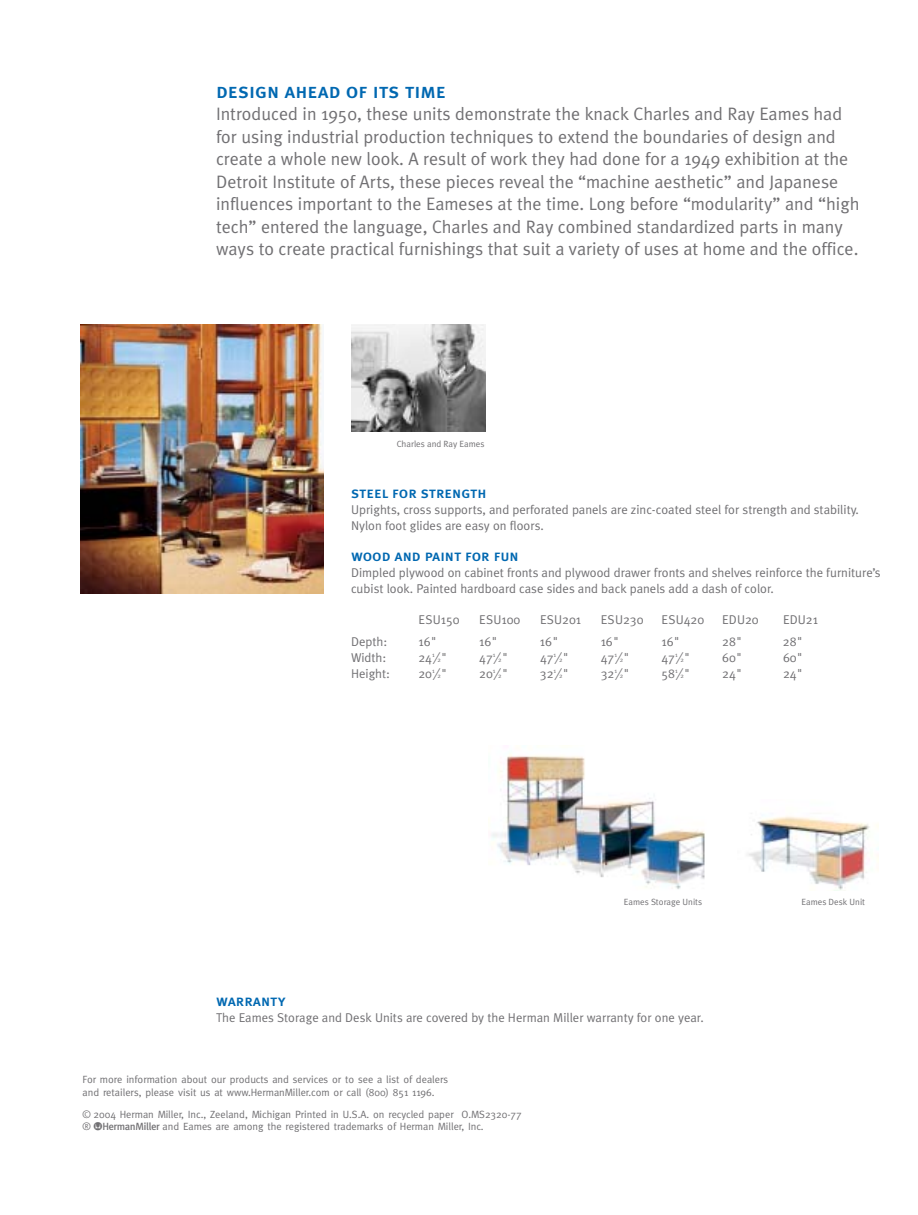
<style>
.page{position:relative;width:918px;height:1215px;background:#fff}
.page>*{position:absolute;margin:0;border:0;box-sizing:border-box;transform-origin:0 0}
.t1{font:21px "Meta Plus Medium Caps";color:#0068b1}
.t2{font:18px/22.5px "Meta Plus Normal";color:#717073}
.t3{font:15.75px "Meta Plus Medium Caps";color:#0068b1}
.t4{font:12.75px/15.8px "Meta Plus Normal";color:#717073}
.t5{font:10.5px/12.8px "Meta";color:#717073}
.t6{font:9px "Meta Plus Normal";color:#717073}
.s1{font-size:6.3px}
.s2{font-family:"Meta Plus Normal"}
.s3{font-family:"Herman Miller Logo Micro"}
</style>
<div class="page">
<img style="left:81px;top:324px;width:243px;height:270px">
<img style="left:351px;top:324px;width:135px;height:108px">
<img style="left:491px;top:754px;width:214px;height:135px">
<img style="left:748px;top:816px;width:130px;height:74px">
<h1 class="t1" style="left:216px;top:78px;width:232px">design ahead of its time</h1>
<p class="t2" style="left:216px;top:104px;width:645px">Introduced in 1950, these units demonstrate the knack Charles and Ray Eames had for using industrial production techniques to extend the boundaries of design and create a whole new look. A result of work they had done for a 1949 exhibition at the Detroit Institute of Arts, these pieces reveal the “machine aesthetic” and Japanese influences important to the Eameses at the time. Long before “modularity” and “high tech” entered the language, Charles and Ray combined standardized parts in many ways to create practical furnishings that suit a variety of uses at home and the office.</p>
<p class="t6" style="left:397px;top:440px;width:89px">Charles and Ray Eames</p>
<p class="t3" style="left:351px;top:484px;width:137px">steel for strength</p>
<p class="t4" style="left:351px;top:503px;width:509px">Uprights, cross supports, and perforated panels are zinc-coated steel for strength and stability.<br>Nylon foot glides are easy on floors.</p>
<p class="t3" style="left:351px;top:547px;width:169px">wood and paint for fun</p>
<p class="t4" style="left:351px;top:566px;width:531px">Dimpled plywood on cabinet fronts and plywood drawer fronts and shelves reinforce the furniture’s cubist look. Painted hardboard case sides and back panels add a dash of color.</p>
<p class="t4" style="left:418px;top:613px;width:43px">ESU150</p>
<p class="t4" style="left:479px;top:613px;width:43px">ESU100</p>
<p class="t4" style="left:540px;top:613px;width:43px">ESU201</p>
<p class="t4" style="left:601px;top:613px;width:44px">ESU230</p>
<p class="t4" style="left:662px;top:613px;width:44px">ESU420</p>
<p class="t4" style="left:722px;top:613px;width:38px">EDU20</p>
<p class="t4" style="left:783px;top:613px;width:36px">EDU21</p>
<p class="t4" style="left:351px;top:635px;width:38px">Depth:</p>
<p class="t4" style="left:418px;top:635px;width:20px">16"</p>
<p class="t4" style="left:479px;top:635px;width:20px">16"</p>
<p class="t4" style="left:540px;top:635px;width:20px">16"</p>
<p class="t4" style="left:601px;top:635px;width:20px">16"</p>
<p class="t4" style="left:661px;top:635px;width:20px">16"</p>
<p class="t4" style="left:722px;top:635px;width:22px">28"</p>
<p class="t4" style="left:783px;top:635px;width:22px">28"</p>
<p class="t4" style="left:351px;top:651px;width:37px">Width:</p>
<p class="t4" style="left:419px;top:651px;width:31px">24<sup>1</sup>⁄<span class="s1">2</span>"</p>
<p class="t4" style="left:479px;top:651px;width:31px">47<sup>1</sup>⁄<span class="s1">2</span>"</p>
<p class="t4" style="left:540px;top:651px;width:31px">47<sup>1</sup>⁄<span class="s1">2</span>"</p>
<p class="t4" style="left:601px;top:651px;width:31px">47<sup>1</sup>⁄<span class="s1">2</span>"</p>
<p class="t4" style="left:661px;top:651px;width:31px">47<sup>1</sup>⁄<span class="s1">2</span>"</p>
<p class="t4" style="left:722px;top:651px;width:22px">60"</p>
<p class="t4" style="left:783px;top:651px;width:22px">60"</p>
<p class="t4" style="left:351px;top:666px;width:41px">Height:</p>
<p class="t4" style="left:419px;top:666px;width:31px">20<sup>1</sup>⁄<span class="s1">2</span>"</p>
<p class="t4" style="left:479px;top:666px;width:31px">20<sup>1</sup>⁄<span class="s1">2</span>"</p>
<p class="t4" style="left:540px;top:666px;width:31px">32<sup>1</sup>⁄<span class="s1">2</span>"</p>
<p class="t4" style="left:601px;top:666px;width:31px">32<sup>1</sup>⁄<span class="s1">2</span>"</p>
<p class="t4" style="left:662px;top:666px;width:31px">58<sup>1</sup>⁄<span class="s1">2</span>"</p>
<p class="t4" style="left:722px;top:666px;width:22px">24"</p>
<p class="t4" style="left:783px;top:666px;width:22px">24"</p>
<p class="t6" style="left:624px;top:899px;width:80px">Eames Storage Units</p>
<p class="t6" style="left:802px;top:898px;width:65px">Eames Desk Unit</p>
<p class="t3" style="left:216px;top:992px;width:71px">warranty</p>
<p class="t4" style="left:216px;top:1011px;width:489px">The Eames Storage and Desk Units are covered by the Herman Miller warranty for one year.</p>
<p class="t5" style="left:82px;top:1074px;width:367px">For more information about our products and services or to see a list of dealers and retailers, please visit us at www.HermanMiller.com or call (800) 851 1196.</p>
<p class="t5" style="left:82px;top:1108px;width:441px"><span class="s2">©</span> 2004 Herman Miller, Inc., Zeeland, Michigan Printed in U.S.A. on recycled paper O.MS2320-77 <span class="s2">®</span> <span class="s3">YZ</span> and Eames are among the registered trademarks of Herman Miller, Inc.</p>
</div>
